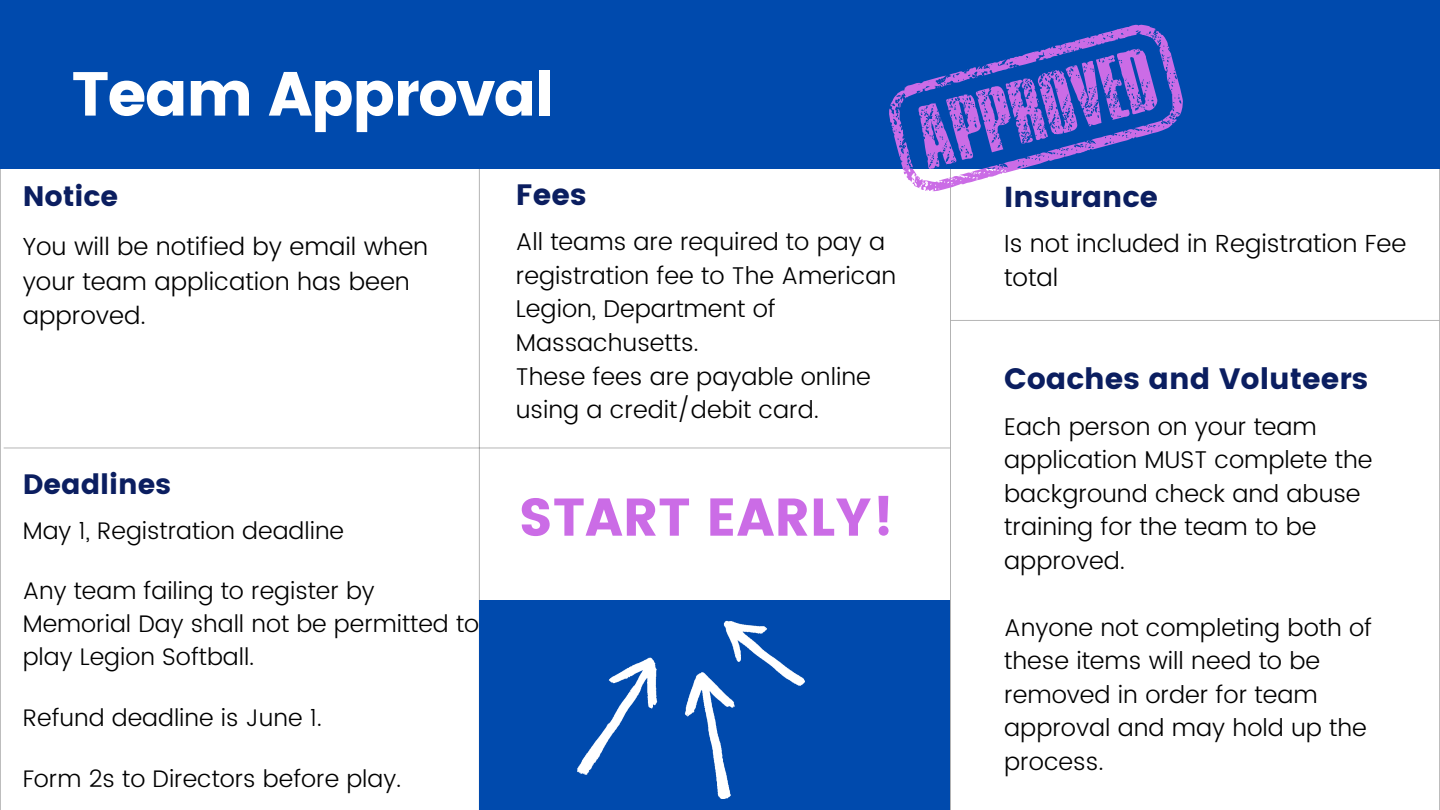
<style>
.page{position:relative;width:1440px;height:810px;background:#fff}
.page>*{position:absolute;margin:0;border:0;box-sizing:border-box;transform-origin:0 0}
.t1{font:62px "Poppins";letter-spacing:-.03em;color:#fff}
.t2{font:53px "Poppins";color:#cb6ce6}
.t3{font:29.5px "Poppins";color:#0b1e60}
.t4{font:28.9px "Poppins";color:#0b1e60}
.t5{font:28.1px "Poppins";color:#0b1e60}
.t6{font:28px "Poppins";color:#0b1e60}
.t7{font:300 24.7px/34.5px "Poppins";color:#000}
.t8{font:300 24.3px/33.5px "Poppins";color:#000}
.t9{font:300 24px/33px "Poppins";color:#000}
</style>
<div class="page">
<hr style="left:479px;top:0;width:1px;height:810px;background:#000">
<hr style="left:950px;top:0;width:1px;height:810px;background:#000">
<hr style="left:0;top:0;width:1px;height:810px;background:#000">
<hr style="left:1439px;top:0;width:1px;height:810px;background:#000">
<div style="left:0;top:0;width:1440px;height:169px;background:#004aad"></div>
<hr style="left:4px;top:448px;width:946px;height:1px;background:#000">
<div style="left:480px;top:601px;width:470px;height:209px;background:#004aad"></div>
<img style="left:578px;top:620px;width:226px;height:178px">
<hr style="left:951px;top:320px;width:488px;height:1px;background:#000">
<svg style="left:889px;top:24px;width:294px;height:169px"></svg>
<h1 class="t1" style="left:72px;top:58px;width:485px">Team Approval</h1>
<p class="t5" style="left:23px;top:180px;width:97px">Notice</p>
<p class="t7" style="left:23px;top:230px;width:407px">You will be notified by email when your team application has been approved.</p>
<p class="t6" style="left:23px;top:468px;width:150px">Deadlines</p>
<p class="t9" style="left:23px;top:514px;width:323px">May 1, Registration deadline</p>
<p class="t9" style="left:23px;top:575px;width:458px">Any team failing to register by<br>Memorial Day shall not be permitted to play Legion Softball.</p>
<p class="t9" style="left:23px;top:701px;width:301px">Refund deadline is June 1.</p>
<p class="t9" style="left:23px;top:762px;width:380px">Form 2s to Directors before play.</p>
<p class="t3" style="left:516px;top:177px;width:72px">Fees</p>
<p class="t8" style="left:516px;top:225px;width:382px">All teams are required to pay a registration fee to The American<br>Legion, Department of<br>Massachusetts.<br>These fees are payable online using a credit/debit card.</p>
<h2 class="t2" style="left:519px;top:486px;width:377px">START EARLY!</h2>
<p class="t4" style="left:1004px;top:180px;width:155px">Insurance</p>
<p class="t7" style="left:1004px;top:227px;width:404px;line-height:34px">Is not included in Registration Fee total</p>
<p class="t3" style="left:1004px;top:362px;width:365px">Coaches and Voluteers</p>
<p class="t8" style="left:1004px;top:410px;width:370px">Each person on your team application MUST complete the background check and abuse training for the team to be approved.</p>
<p class="t8" style="left:1004px;top:611px;width:370px">Anyone not completing both of these items will need to be removed in order for team approval and may hold up the process.</p>
</div>
